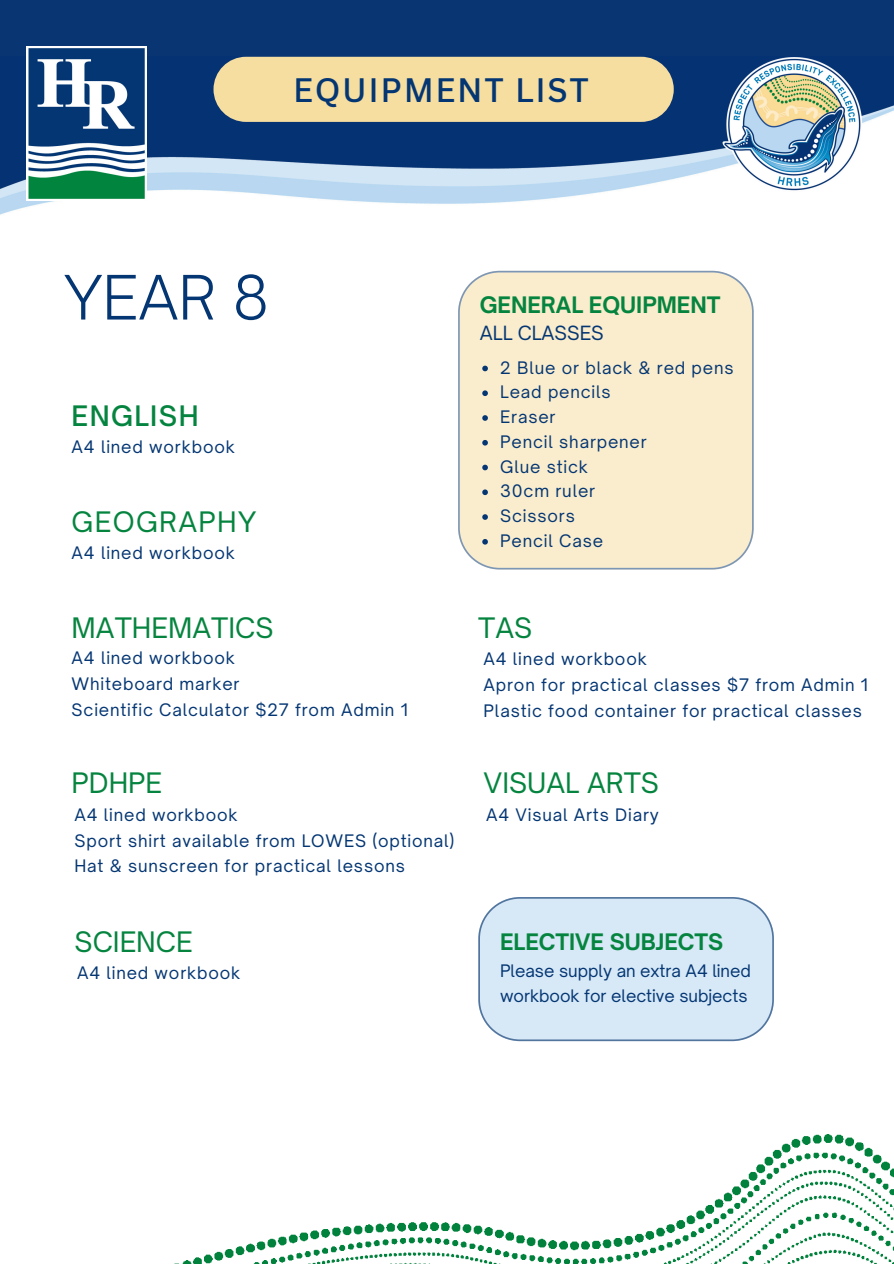
<style>
.page{position:relative;width:894px;height:1264px;background:#fff}
.page>*{position:absolute;margin:0;border:0;box-sizing:border-box;transform-origin:0 0}
.t1{font:300 58.5px "Open Sauce One";color:#043673}
.t2{font:500 33px "Canva Sans";letter-spacing:.05em;color:#043673}
.t3{font:27px "Open Sauce One";color:#05843f}
.t4{font:27px "Open Sauce One";letter-spacing:.05em;color:#05843f}
.t5{font:500 27px "Open Sauce One";letter-spacing:.05em;color:#05843f}
.t6{font:700 21.75px "Open Sauce One";color:#05843f}
.t7{font:18.75px "Open Sauce One";color:#043673}
.t8{font:16.5px "Open Sauce One";letter-spacing:.05em;color:#043673}
.t9{font:16.5px/25.8px "Open Sauce One";color:#043673}
</style>
<div class="page">
<img style="left:183px;top:1134px;width:710px;height:129px">
<div style="left:0;top:0;width:893px;height:73px;background:#093673"></div>
<img style="left:0;top:56px;width:893px;height:159px">
<div style="left:213px;top:57px;width:460px;height:65px;background:#f6dda0;border-radius:33px"></div>
<div style="left:458px;top:271px;width:295px;height:298px;background:#faedcd"></div>
<img style="left:27px;top:47px;width:119px;height:154px">
<img style="left:718px;top:56px;width:147px;height:141px">
<svg style="left:482px;top:365px;width:6px;height:6px"></svg>
<svg style="left:482px;top:390px;width:6px;height:6px"></svg>
<svg style="left:482px;top:415px;width:6px;height:6px"></svg>
<svg style="left:482px;top:440px;width:6px;height:5px"></svg>
<svg style="left:482px;top:464px;width:6px;height:6px"></svg>
<svg style="left:482px;top:489px;width:6px;height:6px"></svg>
<svg style="left:482px;top:514px;width:6px;height:6px"></svg>
<svg style="left:482px;top:539px;width:6px;height:5px"></svg>
<svg style="left:478px;top:897px;width:295px;height:144px;background:#d4e6f4"></svg>
<p class="t2" style="left:293px;top:66px;width:297px">EQUIPMENT LIST</p>
<p class="t1" style="left:64px;top:261px;width:207px">YEAR 8</p>
<p class="t5" style="left:72px;top:399px;width:128px">ENGLISH</p>
<p class="t8" style="left:72px;top:436px;width:165px">A4 lined workbook</p>
<p class="t4" style="left:72px;top:504px;width:186px">GEOGRAPHY</p>
<p class="t8" style="left:72px;top:542px;width:165px">A4 lined workbook</p>
<p class="t6" style="left:479px;top:292px;width:242px">GENERAL EQUIPMENT</p>
<p class="t7" style="left:479px;top:322px;width:125px">ALL CLASSES</p>
<h2 class="t8" style="left:500px;top:357px;width:235px">2 Blue or black &amp; red pens</h2>
<h1 class="t8" style="left:500px;top:382px;width:112px">Lead pencils</h1>
<h3 class="t8" style="left:500px;top:406px;width:57px">Eraser</h3>
<p class="t8" style="left:500px;top:431px;width:148px">Pencil sharpener</p>
<h4 class="t8" style="left:500px;top:456px;width:89px">Glue stick</h4>
<p class="t8" style="left:500px;top:481px;width:96px">30cm ruler</p>
<h5 class="t8" style="left:500px;top:505px;width:76px">Scissors</h5>
<p class="t8" style="left:500px;top:530px;width:104px">Pencil Case</p>
<p class="t3" style="left:72px;top:610px;width:203px">MATHEMATICS</p>
<p class="t8" style="left:72px;top:648px;width:165px">A4 lined workbook</p>
<p class="t8" style="left:72px;top:673px;width:169px">Whiteboard marker</p>
<h4 class="t8" style="left:72px;top:699px;width:337px">Scientific Calculator $27 from Admin 1</h4>
<p class="t3" style="left:72px;top:766px;width:92px">PDHPE</p>
<p class="t8" style="left:74px;top:804px;width:165px">A4 lined workbook</p>
<p class="t8" style="left:74px;top:830px;width:381px">Sport shirt available from LOWES (optional)</p>
<h4 class="t8" style="left:74px;top:856px;width:332px">Hat &amp; sunscreen for practical lessons</h4>
<p class="t3" style="left:74px;top:924px;width:120px">SCIENCE</p>
<p class="t8" style="left:77px;top:962px;width:165px">A4 lined workbook</p>
<p class="t3" style="left:478px;top:610px;width:56px">TAS</p>
<h4 class="t8" style="left:483px;top:648px;width:165px">A4 lined workbook</h4>
<h4 class="t8" style="left:483px;top:674px;width:386px">Apron for practical classes $7 from Admin 1</h4>
<p class="t8" style="left:483px;top:700px;width:380px">Plastic food container for practical classes</p>
<p class="t3" style="left:483px;top:766px;width:177px">VISUAL ARTS</p>
<p class="t8" style="left:486px;top:804px;width:174px">A4 Visual Arts Diary</p>
<h3 class="t6" style="left:500px;top:927px;width:225px">ELECTIVE SUBJECTS</h3>
<p class="t9" style="left:500px;top:957px;width:252px">Please supply an extra A4 lined workbook for elective subjects</p>
</div>
